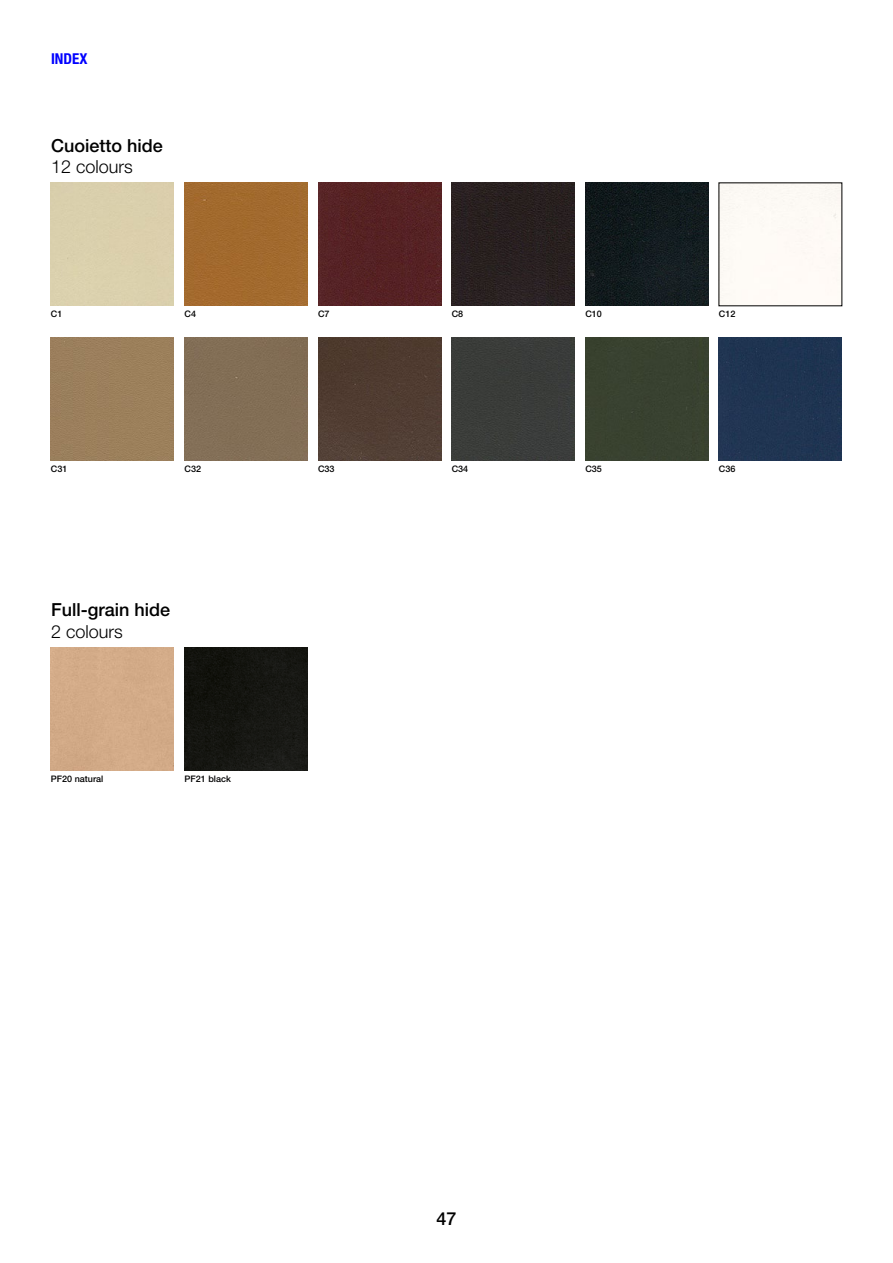
<style>
.page{position:relative;width:893px;height:1263px;background:#fff}
.page>*{position:absolute;margin:0;border:0;box-sizing:border-box;transform-origin:0 0}
.t1{font:500 18px "Helvetica Neue LT Std";color:#000}
.t2{font:300 18px "Helvetica Neue LT Std";color:#000}
.t3{font:700 condensed 15px "Helvetica Neue LT Std";color:#00f}
.t4{font:500 9px "Helvetica Neue LT Std";color:#000}
</style>
<div class="page">
<div style="left:51px;top:338px;width:123px;height:123px;background:#9c805c"></div>
<div style="left:452px;top:338px;width:123px;height:123px;background:#3a3c3a"></div>
<div style="left:452px;top:183px;width:123px;height:123px;background:#292020"></div>
<div style="left:185px;top:338px;width:122px;height:123px;background:#826e55"></div>
<div style="left:185px;top:183px;width:122px;height:123px;background:#a26a2e"></div>
<div style="left:585px;top:338px;width:123px;height:123px;background:#394230"></div>
<img style="left:585px;top:183px;width:123px;height:123px">
<div style="left:318px;top:338px;width:123px;height:123px;background:#503c31"></div>
<div style="left:318px;top:183px;width:123px;height:123px;background:#562224"></div>
<div style="left:719px;top:338px;width:123px;height:123px;background:#1f3451"></div>
<div style="left:185px;top:647px;width:122px;height:123px;background:#151612"></div>
<h2 class="t3" style="left:51px;top:49px;width:38px">INDEX</h2>
<h1 class="t1" style="left:51px;top:135px;width:113px">Cuoietto hide</h1>
<h1 class="t2" style="left:51px;top:156px;width:83px">12 colours</h1>
<p class="t4" style="left:51px;top:309px;width:13px">C1</p>
<p class="t4" style="left:185px;top:309px;width:13px">C4</p>
<p class="t4" style="left:51px;top:464px;width:18px">C31</p>
<p class="t4" style="left:185px;top:464px;width:18px">C32</p>
<h1 class="t1" style="left:51px;top:599px;width:121px">Full-grain hide</h1>
<h1 class="t2" style="left:51px;top:620px;width:73px">2 colours</h1>
<p class="t4" style="left:51px;top:773px;width:54px">PF20 natural</p>
<p class="t4" style="left:185px;top:773px;width:48px">PF21 black</p>
<p class="t4" style="left:318px;top:309px;width:13px">C7</p>
<p class="t4" style="left:318px;top:464px;width:18px">C33</p>
<p class="t4" style="left:452px;top:309px;width:13px">C8</p>
<p class="t4" style="left:452px;top:464px;width:18px">C34</p>
<p class="t4" style="left:585px;top:309px;width:18px">C10</p>
<p class="t4" style="left:585px;top:464px;width:18px">C35</p>
<p class="t4" style="left:719px;top:309px;width:18px">C12</p>
<p class="t4" style="left:719px;top:464px;width:18px">C36</p>
<h1 class="t1" style="left:436px;top:1208px;width:22px">47</h1>
</div>
